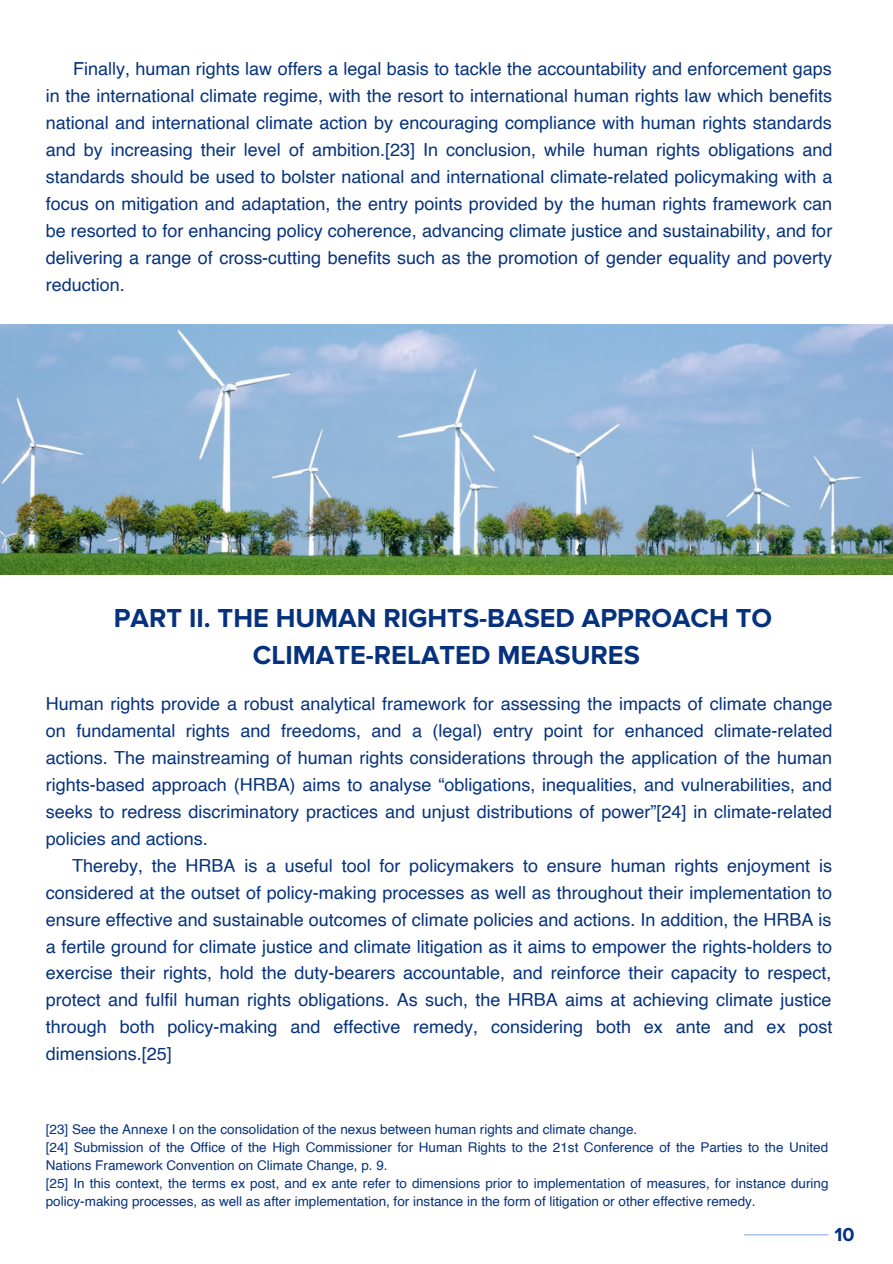
<style>
.page{position:relative;width:893px;height:1264px;background:#fff}
.page>*{position:absolute;margin:0;border:0;box-sizing:border-box;transform-origin:0 0}
.t1{font:27px/37px "VL Proxima Nova Bold";color:#06327d;text-align:center}
.t2{font:19.5px "VL Proxima Nova Bold";color:#06327d}
.t3{font:18px/27px "Helvetica";color:#06327d;text-align:justify}
.t4{font:13.5px/18px "Helvetica";color:#06327d}
</style>
<div class="page">
<hr style="left:744px;top:1234px;width:84px;height:1px;background:#8eade1">
<img style="left:0;top:324px;width:892px;height:250px">
<p class="t3" style="left:46px;top:57px;width:788px;text-indent:27px">Finally, human rights law offers a legal basis to tackle the accountability and enforcement gaps in the international climate regime, with the resort to international human rights law which benefits national and international climate action by encouraging compliance with human rights standards and by increasing their level of ambition.[23] In conclusion, while human rights obligations and standards should be used to bolster national and international climate-related policymaking with a focus on mitigation and adaptation, the entry points provided by the human rights framework can be resorted to for enhancing policy coherence, advancing climate justice and sustainability, and for delivering a range of cross-cutting benefits such as the promotion of gender equality and poverty reduction.</p>
<h1 class="t1" style="left:114px;top:600px;width:659px">PART II. THE HUMAN RIGHTS-BASED APPROACH TO<br>CLIMATE-RELATED MEASURES</h1>
<p class="t3" style="left:46px;top:691px;width:788px">Human rights provide a robust analytical framework for assessing the impacts of climate change on fundamental rights and freedoms, and a (legal) entry point for enhanced climate-related actions. The mainstreaming of human rights considerations through the application of the human rights-based approach (HRBA) aims to analyse “obligations, inequalities, and vulnerabilities, and seeks to redress discriminatory practices and unjust distributions of power”[24] in climate-related policies and actions.</p>
<p class="t3" style="left:46px;top:853px;width:788px;text-indent:26px">Thereby, the HRBA is a useful tool for policymakers to ensure human rights enjoyment is considered at the outset of policy-making processes as well as throughout their implementation to ensure effective and sustainable outcomes of climate policies and actions. In addition, the HRBA is a fertile ground for climate justice and climate litigation as it aims to empower the rights-holders to exercise their rights, hold the duty-bearers accountable, and reinforce their capacity to respect, protect and fulfil human rights obligations. As such, the HRBA aims at achieving climate justice through both policy-making and effective remedy, considering both ex ante and ex post dimensions.[25]</p>
<p class="t4" style="left:46px;top:1121px;width:784px">[23] See the Annexe I on the consolidation of the nexus between human rights and climate change.<br>[24] Submission of the Office of the High Commissioner for Human Rights to the 21st Conference of the Parties to the United Nations Framework Convention on Climate Change, p. 9.<br>[25] In this context, the terms ex post, and ex ante refer to dimensions prior to implementation of measures, for instance during policy-making processes, as well as after implementation, for instance in the form of litigation or other effective remedy.</p>
<p class="t2" style="left:834px;top:1225px;width:22px">10</p>
</div>
